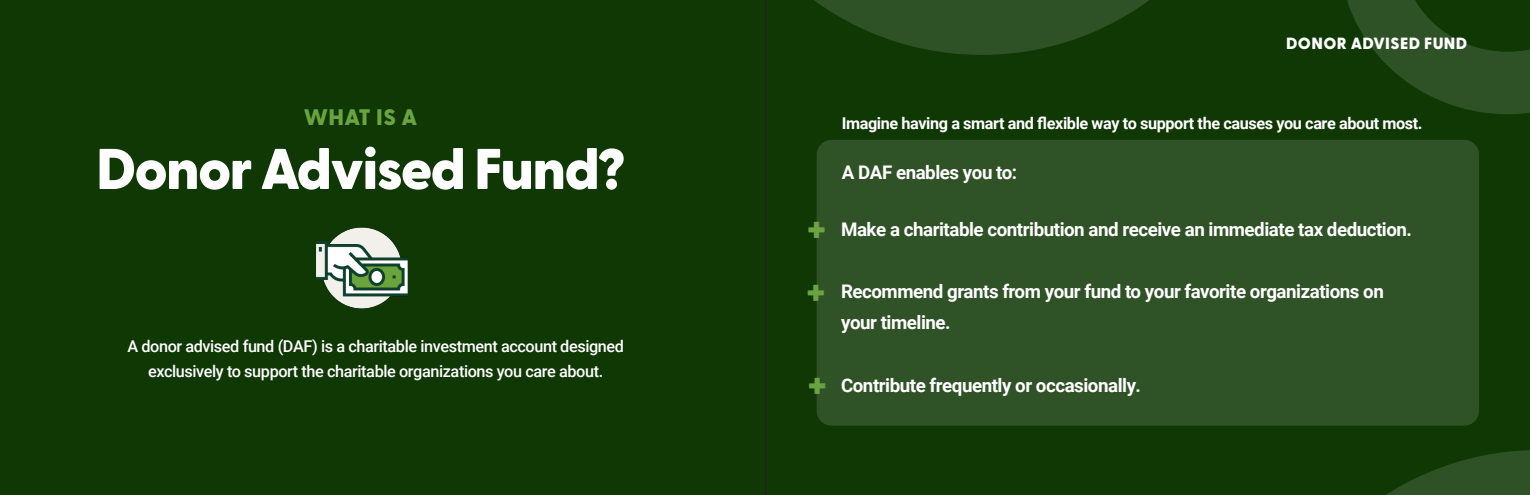
<style>
.page{position:relative;width:1530px;height:495px;background:#fff}
.page>*{position:absolute;margin:0;border:0;box-sizing:border-box;transform-origin:0 0}
.t1{font:800 57.25px "Greycliff CF";letter-spacing:-.025em;color:#fff}
.t2{font:800 42.5px "Greycliff CF";color:#6aa442}
.t3{font:800 22.5px "Greycliff CF";letter-spacing:.015em;color:#6aa442}
.t4{font:700 18.75px "Roboto";letter-spacing:-.025em;color:#fff}
.t5{font:500 16.25px "Roboto";letter-spacing:-.025em;color:#fff}
.t6{font:700 16.25px "Roboto";letter-spacing:-.025em;color:#fff}
.t7{font:800 16.25px "Greycliff CF";letter-spacing:.025em;color:#fff}
</style>
<div class="page">
<div style="left:0;top:0;width:765px;height:495px;background:#0f3805"></div>
<img style="left:316px;top:221px;width:92px;height:96px">
<div style="left:765px;top:0;width:765px;height:495px;background:#0f3805"></div>
<svg style="left:1255px;top:450px;width:275px;height:45px;background:#194010"></svg>
<svg style="left:1339px;top:0;width:191px;height:114px;background:#1f4515"></svg>
<div style="left:817px;top:140px;width:662px;height:286px;background:#2f5226;border-radius:15px"></div>
<svg style="left:697px;top:0;width:569px;height:55px;background:#1b4111"></svg>
<p class="t3" style="left:304px;top:99px;width:115px">WHAT IS A</p>
<p class="t1" style="left:96px;top:125px;width:531px">Donor Advised Fund?</p>
<p class="t5" style="left:127px;top:335px;width:498px">A donor advised fund (DAF) is a charitable investment account designed</p>
<p class="t5" style="left:148px;top:360px;width:457px">exclusively to support the charitable organizations you care about.</p>
<p class="t7" style="left:1286px;top:30px;width:183px">DONOR ADVISED FUND</p>
<p class="t2" style="left:806px;top:194px;width:23px">+</p>
<p class="t6" style="left:842px;top:112px;width:582px">Imagine having a smart and flexible way to support the causes you care about most.</p>
<p class="t4" style="left:842px;top:159px;width:177px">A DAF enables you to:</p>
<p class="t4" style="left:841px;top:216px;width:573px">Make a charitable contribution and receive an immediate tax deduction.</p>
<p class="t2" style="left:805px;top:258px;width:23px">+</p>
<p class="t4" style="left:841px;top:278px;width:544px">Recommend grants from your fund to your favorite organizations on</p>
<p class="t4" style="left:841px;top:310px;width:111px">your timeline.</p>
<p class="t2" style="left:806px;top:350px;width:23px">+</p>
<p class="t4" style="left:841px;top:372px;width:302px">Contribute frequently or occasionally.</p>
</div>
